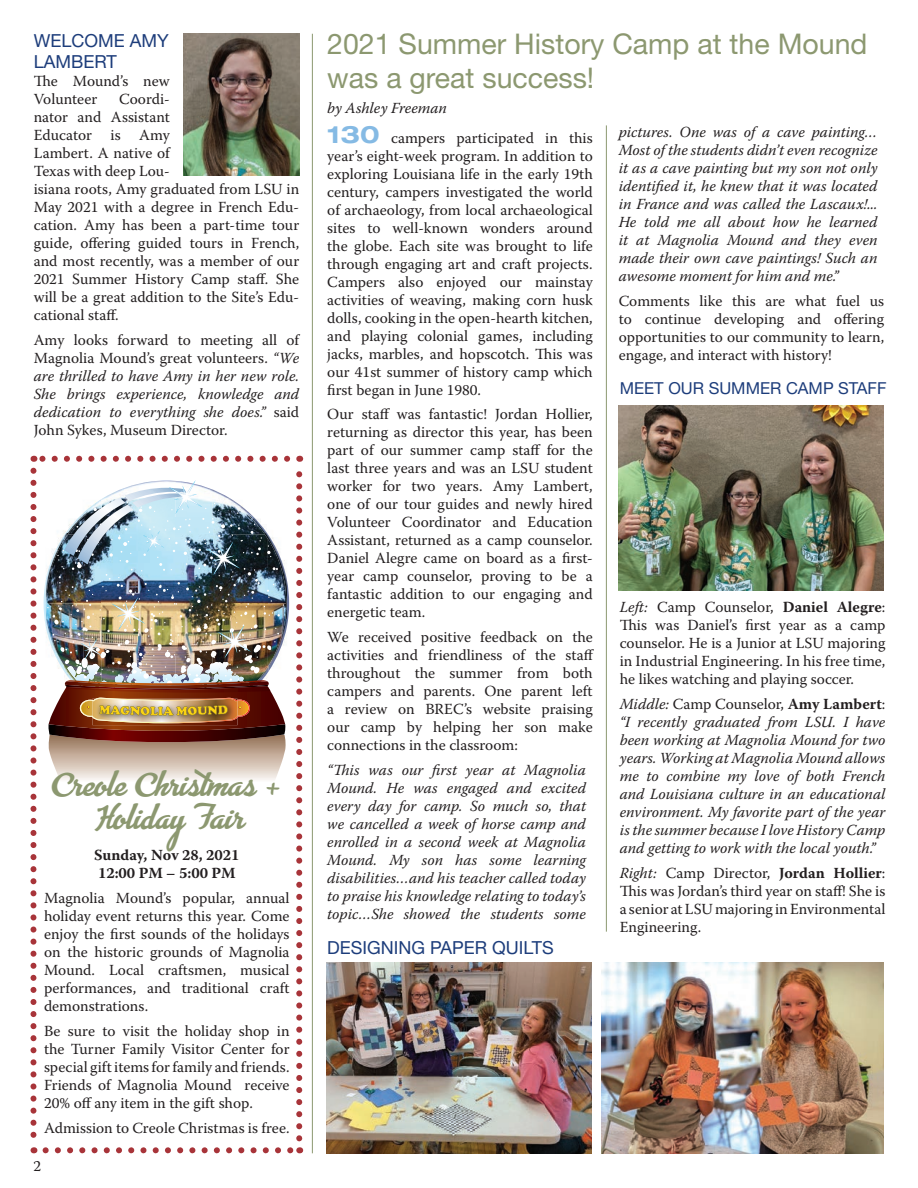
<style>
.page{position:relative;width:918px;height:1188px;background:#fff}
.page>*{position:absolute;margin:0;border:0;box-sizing:border-box;transform-origin:0 0}
.t1{font:700 30px/33px "Advertising Script";color:#8c9870;text-align:center}
.t2{font:28.5px/34.2px "Helvetica Neue LT Std";color:#8c9870}
.t3{font:18px/21.6px "Helvetica Neue LT Std";color:#1d3d7b}
.t4{font:16.5px "Helvetica Neue LT Std";color:#1d3d7b}
.t5{font:15.3px/18px "Warnock Pro";color:#231f20;text-align:justify}
.t6{font:italic 15.3px/18px "Warnock Pro";color:#231f20;text-align:justify}
.t7{font:700 15.3px/18px "Warnock Pro";color:#231f20}
.s1{font-style:normal}
.s2{font-style:italic}
.s3{font-family:"Helvetica Neue LT Std";font-weight:700;font-stretch:expanded;font-size:24px;color:#85bae4}
.s4{font-weight:700}
.s5{font-weight:700;font-style:normal}
</style>
<div class="page">
<svg style="left:46px;top:1147px;width:247px;height:6px"></svg>
<svg style="left:40px;top:456px;width:247px;height:6px"></svg>
<svg style="left:30px;top:471px;width:6px;height:682px"></svg>
<svg style="left:296px;top:456px;width:6px;height:682px"></svg>
<img style="left:619px;top:405px;width:264px;height:186px">
<img style="left:326px;top:962px;width:266px;height:191px">
<img style="left:602px;top:962px;width:281px;height:191px">
<hr style="left:312px;top:34px;width:1px;height:1119px;background:#8c9870">
<img style="left:183px;top:34px;width:116px;height:142px">
<hr style="left:606px;top:125px;width:1px;height:807px;background:#8c9870">
<img style="left:44px;top:480px;width:245px;height:300px">
<p class="t3" style="left:34px;top:29px;width:137px">WELCOME AMY<br>LAMBERT</p>
<p class="t5" style="left:34px;top:72px;width:138px">The Mound’s new<br>Volunteer</p>
<p class="t5" style="left:34px;top:90px;width:267px;text-align:left;text-indent:85px">Coordi-<br>nator and Assistant<br>Educator is Amy<br>Lambert. A native of<br>Texas with deep Lou-<br>isiana roots, Amy graduated from LSU in<br>May 2021 with a degree in French Edu&shy;cation. Amy has been a part-time tour guide, offering guided tours in French, and most recently, was a member of our<br>2021 Summer History Camp staff. She will be a great addition to the Site’s Edu&shy;cational staff.</p>
<p class="t6" style="left:34px;top:331px;width:267px"><span class="s1">Amy looks forward to meeting all of Magnolia Mound’s great volunteers.</span> “We are thrilled to have Amy in her new role.<br>She brings experience, knowledge and dedication to everything she does.” <span class="s1">said John Sykes, Museum Director.</span></p>
<h1 class="t1" style="left:53px;top:769px;width:229px">Creole Christmas +<br>Holiday Fair</h1>
<p class="t7" style="left:94px;top:846px;width:147px">Sunday, Nov 28, 2021<br>12:00 PM – 5:00 PM</p>
<p class="t5" style="left:44px;top:889px;width:247px">Magnolia Mound’s popular, annual holiday event returns this year. Come enjoy the first sounds of the holidays on the historic grounds of Magnolia Mound. Local craftsmen, musical performances, and traditional craft demonstrations.</p>
<p class="t5" style="left:44px;top:1022px;width:247px">Be sure to visit the holiday shop in the Turner Family Visitor Center for special gift items for family and friends.<br>Friends of Magnolia Mound receive 20% off any item in the gift shop.</p>
<p class="t5" style="left:44px;top:1118px;width:247px">Admission to Creole Christmas is free.</p>
<p class="t5" style="left:33px;top:1157px;width:9px">2</p>
<h2 class="t2" style="left:327px;top:26px;width:542px">2021 Summer History Camp at the Mound was a great success!</h2>
<p class="t5" style="left:327px;top:93px;width:267px;line-height:29.5px"><span class="s2">by Ashley Freeman<br></span><span class="s3">130</span> campers participated in this</p>
<p class="t5" style="left:327px;top:146px;width:267px">year’s eight-week program. In addition to exploring Louisiana life in the early 19th century, campers investigated the world of archaeology, from local archaeological sites to well-known wonders around the globe. Each site was brought to life through engaging art and craft projects.<br>Campers also enjoyed our mainstay activities of weaving, making corn husk dolls, cooking in the open-hearth kitchen, and playing colonial games, including jacks, marbles, and hopscotch. This was our 41st summer of history camp which first began in June 1980.</p>
<p class="t5" style="left:327px;top:405px;width:267px">Our staff was fantastic! Jordan Hollier, returning as director this year, has been part of our summer camp staff for the last three years and was an LSU student worker for two years. Amy Lambert, one of our tour guides and newly hired Volunteer Coordinator and Education Assistant, returned as a camp counselor.<br>Daniel Alegre came on board as a first&shy;year camp counselor, proving to be a fantastic addition to our engaging and energetic team.</p>
<p class="t5" style="left:327px;top:628px;width:268px">We received positive feedback on the activities and friendliness of the staff throughout the summer from both campers and parents. One parent left a review on BREC’s website praising our camp by helping her son make connections in the classroom:</p>
<p class="t6" style="left:327px;top:761px;width:260px">“This was our first year at Magnolia Mound. He was engaged and excited every day for camp. So much so, that we cancelled a week of horse camp and enrolled in a second week at Magnolia Mound. My son has some learning disabilities…and his teacher called today to praise his knowledge relating to today’s topic…She showed the students some</p>
<p class="t6" style="left:619px;top:122px;width:260px">pictures. One was of a cave painting… Most of the students didn’t even recognize it as a cave painting but my son not only identified it, he knew that it was located in France and was called the Lascaux!...<br>He told me all about how he learned it at Magnolia Mound and they even made their own cave paintings! Such an awesome moment for him and me.”</p>
<p class="t5" style="left:619px;top:291px;width:267px">Comments like this are what fuel us to continue developing and offering opportunities to our community to learn, engage, and interact with history!</p>
<p class="t4" style="left:620px;top:379px;width:268px">MEET OUR SUMMER CAMP STAFF</p>
<p class="t5" style="left:620px;top:598px;width:267px"><span class="s2">Left:</span> Camp Counselor, <span class="s4">Daniel Alegre</span>:<br>This was Daniel’s first year as a camp counselor. He is a Junior at LSU majoring in Industrial Engineering. In his free time, he likes watching and playing soccer.</p>
<p class="t6" style="left:620px;top:695px;width:267px">Middle: <span class="s1">Camp Counselor,</span> <span class="s5">Amy Lambert</span><span class="s1">: </span>“I recently graduated from LSU. I have been working at Magnolia Mound for two years. Working at Magnolia Mound allows me to combine my love of both French and Louisiana culture in an educational environment. My favorite part of the year is the summer because I love History Camp and getting to work with the local youth.”</p>
<p class="t5" style="left:620px;top:863px;width:267px"><span class="s2">Right:</span> Camp Director, <span class="s4">Jordan Hollier</span>:<br>This was Jordan’s third year on staff! She is a senior at LSU majoring in Environmental Engineering.</p>
<p class="t3" style="left:327px;top:937px;width:228px">DESIGNING PAPER QUILTS</p>
</div>
